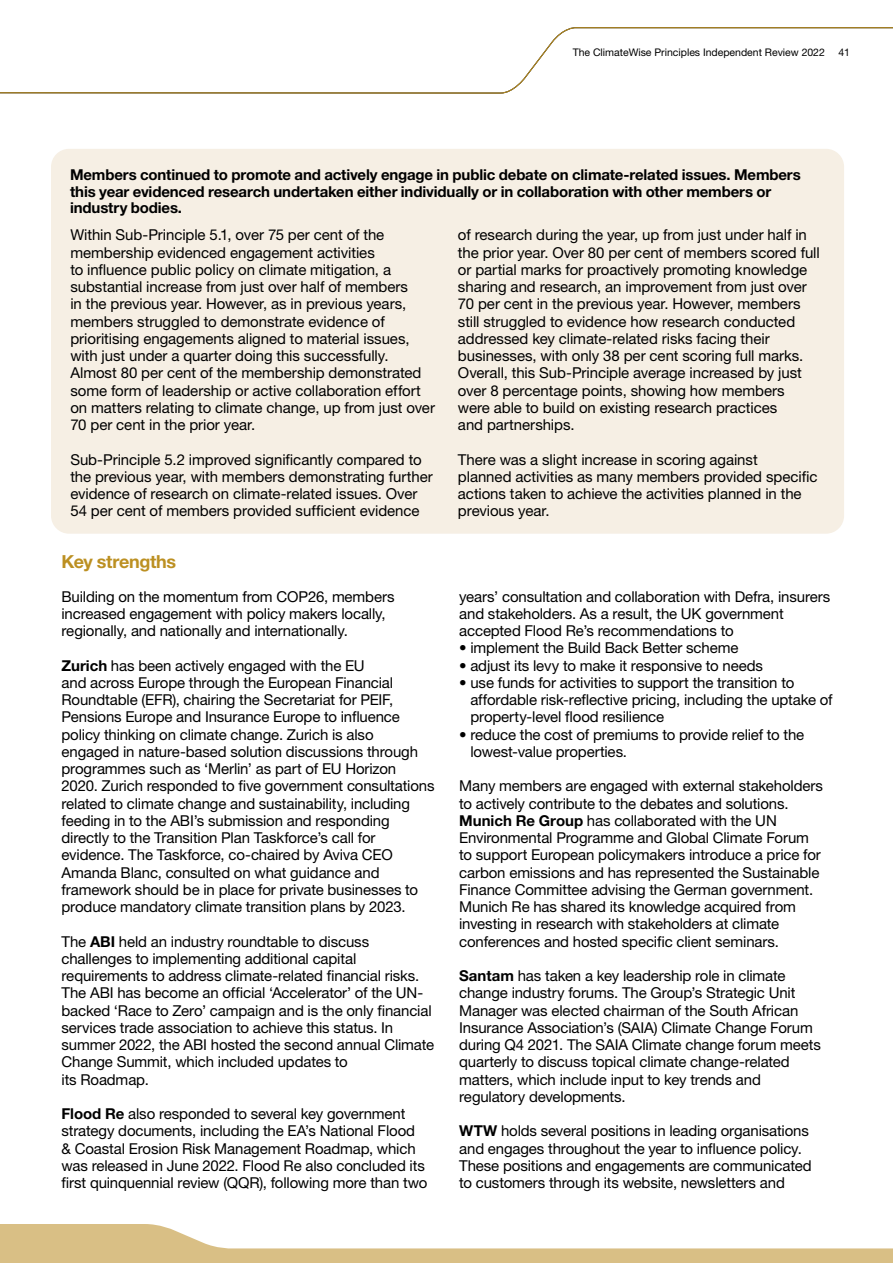
<style>
.page{position:relative;width:893px;height:1263px;background:#fff}
.page>*{position:absolute;margin:0;border:0;box-sizing:border-box;transform-origin:0 0}
.t1{font:700 18px "Helvetica Neue LT Std";letter-spacing:-.02em;color:#bc9022}
.t2{font:15px/17.2px "Helvetica Neue LT Std";letter-spacing:-.01em;color:#000}
.t3{font:700 15px/16.5px "Helvetica Neue LT Std";letter-spacing:-.01em;color:#000}
.t4{font:10.5px "Helvetica Neue LT Std";color:#000}
.s1{font-weight:700}
</style>
<div class="page">
<svg style="left:0;top:27px;width:893px;height:67px"></svg>
<div style="left:51px;top:149px;width:793px;height:385px;background:#f6efe4;border-radius:18px"></div>
<svg style="left:0;top:1224px;width:893px;height:39px"></svg>
<p class="t4" style="left:573px;top:46px;width:254px">The ClimateWise Principles Independent Review 2022</p>
<p class="t4" style="left:838px;top:46px;width:13px">41</p>
<p class="t3" style="left:70px;top:166px;width:732px">Members continued to promote and actively engage in public debate on climate-related issues. Members this year evidenced research undertaken either individually or in collaboration with other members or industry bodies.</p>
<p class="t2" style="left:458px;top:226px;width:363px">of research during the year, up from just under half in the prior year. Over 80 per cent of members scored full or partial marks for proactively promoting knowledge sharing and research, an improvement from just over 70 per cent in the previous year. However, members still struggled to evidence how research conducted addressed key climate-related risks facing their businesses, with only 38 per cent scoring full marks.<br>Overall, this Sub-Principle average increased by just over 8 percentage points, showing how members were able to build on existing research practices<br>and partnerships.</p>
<p class="t2" style="left:458px;top:450px;width:361px">There was a slight increase in scoring against<br>planned activities as many members provided specific actions taken to achieve the activities planned in the previous year.</p>
<p class="t2" style="left:70px;top:226px;width:366px">Within Sub-Principle 5.1, over 75 per cent of the membership evidenced engagement activities<br>to influence public policy on climate mitigation, a substantial increase from just over half of members<br>in the previous year. However, as in previous years, members struggled to demonstrate evidence of prioritising engagements aligned to material issues, with just under a quarter doing this successfully.<br>Almost 80 per cent of the membership demonstrated some form of leadership or active collaboration effort on matters relating to climate change, up from just over 70 per cent in the prior year.</p>
<p class="t2" style="left:70px;top:450px;width:364px">Sub-Principle 5.2 improved significantly compared to the previous year, with members demonstrating further evidence of research on climate-related issues. Over 54 per cent of members provided sufficient evidence</p>
<p class="t1" style="left:62px;top:550px;width:116px">Key strengths</p>
<p class="t2" style="left:62px;top:587px;width:335px">Building on the momentum from COP26, members increased engagement with policy makers locally, regionally, and nationally and internationally.</p>
<p class="t2" style="left:62px;top:656px;width:375px"><span class="s1">Zurich</span> has been actively engaged with the EU<br>and across Europe through the European Financial Roundtable (EFR), chairing the Secretariat for PEIF, Pensions Europe and Insurance Europe to influence policy thinking on climate change. Zurich is also engaged in nature-based solution discussions through programmes such as ‘Merlin’ as part of EU Horizon 2020. Zurich responded to five government consultations related to climate change and sustainability, including feeding in to the ABI’s submission and responding directly to the Transition Plan Taskforce’s call for evidence. The Taskforce, co-chaired by Aviva CEO Amanda Blanc, consulted on what guidance and framework should be in place for private businesses to produce mandatory climate transition plans by 2023.</p>
<p class="t2" style="left:62px;top:932px;width:374px">The <span class="s1">ABI</span> held an industry roundtable to discuss challenges to implementing additional capital requirements to address climate-related financial risks.<br>The ABI has become an official ‘Accelerator’ of the UN&shy;backed ‘Race to Zero’ campaign and is the only financial services trade association to achieve this status. In summer 2022, the ABI hosted the second annual Climate Change Summit, which included updates to<br>its Roadmap.</p>
<p class="t2" style="left:62px;top:1105px;width:367px"><span class="s1">Flood Re</span> also responded to several key government strategy documents, including the EA’s National Flood &amp; Coastal Erosion Risk Management Roadmap, which was released in June 2022. Flood Re also concluded its first quinquennial review (QQR), following more than two</p>
<p class="t2" style="left:459px;top:587px;width:373px">years’ consultation and collaboration with Defra, insurers and stakeholders. As a result, the UK government accepted Flood Re’s recommendations to</p>
<p class="t2" style="left:459px;top:639px;width:281px">• implement the Build Back Better scheme</p>
<p class="t2" style="left:459px;top:656px;width:305px">• adjust its levy to make it responsive to needs</p>
<p class="t2" style="left:470px;top:674px;width:364px;text-indent:-11px">• use funds for activities to support the transition to affordable risk-reflective pricing, including the uptake of property-level flood resilience</p>
<p class="t2" style="left:470px;top:725px;width:335px;text-indent:-11px">• reduce the cost of premiums to provide relief to the lowest-value properties.</p>
<p class="t2" style="left:459px;top:777px;width:365px">Many members are engaged with external stakeholders to actively contribute to the debates and solutions.<br><span class="s1">Munich Re Group</span> has collaborated with the UN Environmental Programme and Global Climate Forum to support European policymakers introduce a price for carbon emissions and has represented the Sustainable Finance Committee advising the German government.<br>Munich Re has shared its knowledge acquired from investing in research with stakeholders at climate conferences and hosted specific client seminars.</p>
<p class="t2" style="left:459px;top:967px;width:363px"><span class="s1">Santam</span> has taken a key leadership role in climate change industry forums. The Group’s Strategic Unit Manager was elected chairman of the South African Insurance Association’s (SAIA) Climate Change Forum during Q4 2021. The SAIA Climate change forum meets quarterly to discuss topical climate change-related matters, which include input to key trends and regulatory developments.</p>
<p class="t2" style="left:459px;top:1122px;width:354px"><span class="s1">WTW</span> holds several positions in leading organisations and engages throughout the year to influence policy.<br>These positions and engagements are communicated to customers through its website, newsletters and</p>
</div>
